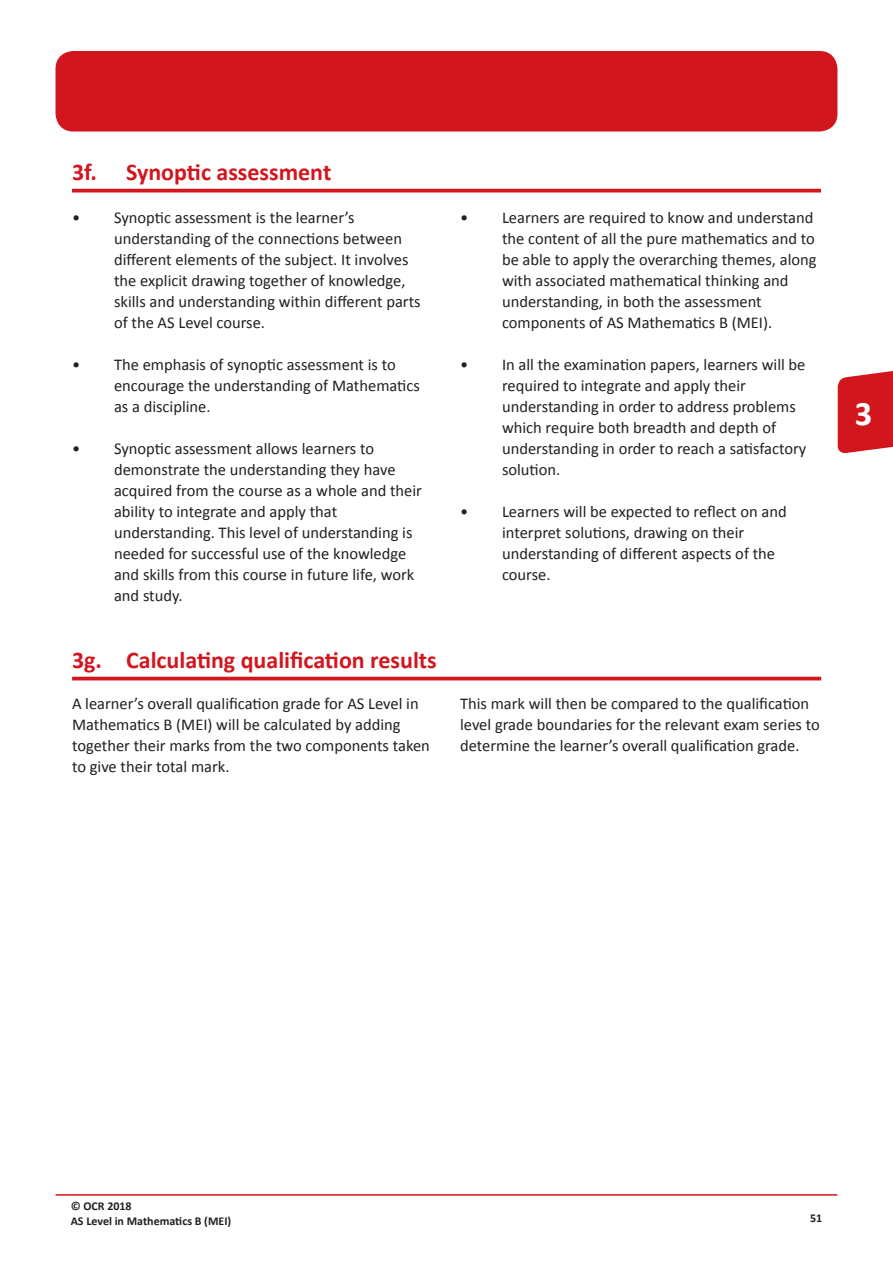
<style>
.page{position:relative;width:893px;height:1263px;background:#fff}
.page>*{position:absolute;margin:0;border:0;box-sizing:border-box;transform-origin:0 0}
.t1{font:700 34.5px "Calibri";color:#fff}
.HA{font:700 24px "Calibri";color:#d2161e}
.BL_T{font:16.5px/21px "Calibri";color:#231f20}
.TXG{font:16.5px/21px "Calibri";color:#231f20}
.t2{font:700 12px/15px "Calibri";color:#231f20}
</style>
<div class="page">
<div style="left:56px;top:51px;width:781px;height:81px;background:#d2161e;border-radius:18px"></div>
<hr style="left:56px;top:1194px;width:781px;height:1px;background:#d2161e">
<svg style="left:838px;top:371px;width:55px;height:82px;background:#d52830"></svg>
<hr style="left:72px;top:189px;width:749px;height:3px;background:#d2161e">
<hr style="left:72px;top:677px;width:749px;height:3px;background:#d2161e">
<p class="HA" style="left:72px;top:157px;width:261px">3f. Synoptic assessment</p>
<p class="BL_T" style="left:114px;top:206px;width:308px;text-indent:-42px">• Synoptic assessment is the learner’s understanding of the connections between different elements of the subject. It involves the explicit drawing together of knowledge, skills and understanding within different parts of the AS Level course.</p>
<p class="BL_T" style="left:114px;top:353px;width:307px;text-indent:-42px">• The emphasis of synoptic assessment is to encourage the understanding of Mathematics as a discipline.</p>
<p class="BL_T" style="left:114px;top:437px;width:309px;text-indent:-42px">• Synoptic assessment allows learners to demonstrate the understanding they have acquired from the course as a whole and their ability to integrate and apply that understanding. This level of understanding is needed for successful use of the knowledge and skills from this course in future life, work and study.</p>
<p class="BL_T" style="left:502px;top:206px;width:316px;text-indent:-42px">• Learners are required to know and understand the content of all the pure mathematics and to be able to apply the overarching themes, along with associated mathematical thinking and understanding, in both the assessment components of AS Mathematics B (MEI).</p>
<p class="BL_T" style="left:502px;top:353px;width:306px;text-indent:-42px">• In all the examination papers, learners will be required to integrate and apply their understanding in order to address problems which require both breadth and depth of understanding in order to reach a satisfactory solution.</p>
<p class="BL_T" style="left:502px;top:500px;width:286px;text-indent:-42px">• Learners will be expected to reflect on and interpret solutions, drawing on their understanding of different aspects of the course.</p>
<p class="HA" style="left:72px;top:645px;width:366px">3g. Calculating qualification results</p>
<p class="TXG" style="left:72px;top:692px;width:359px">A learner’s overall qualification grade for AS Level in Mathematics B (MEI) will be calculated by adding together their marks from the two components taken to give their total mark.</p>
<p class="TXG" style="left:460px;top:692px;width:361px">This mark will then be compared to the qualification level grade boundaries for the relevant exam series to determine the learner’s overall qualification grade.</p>
<h1 class="t1" style="left:855px;top:392px;width:19px">3</h1>
<p class="t2" style="left:71px;top:1198px;width:162px">© OCR 2018<br>AS Level in Mathematics B (MEI)</p>
<p class="t2" style="left:810px;top:1210px;width:14px">51</p>
</div>
